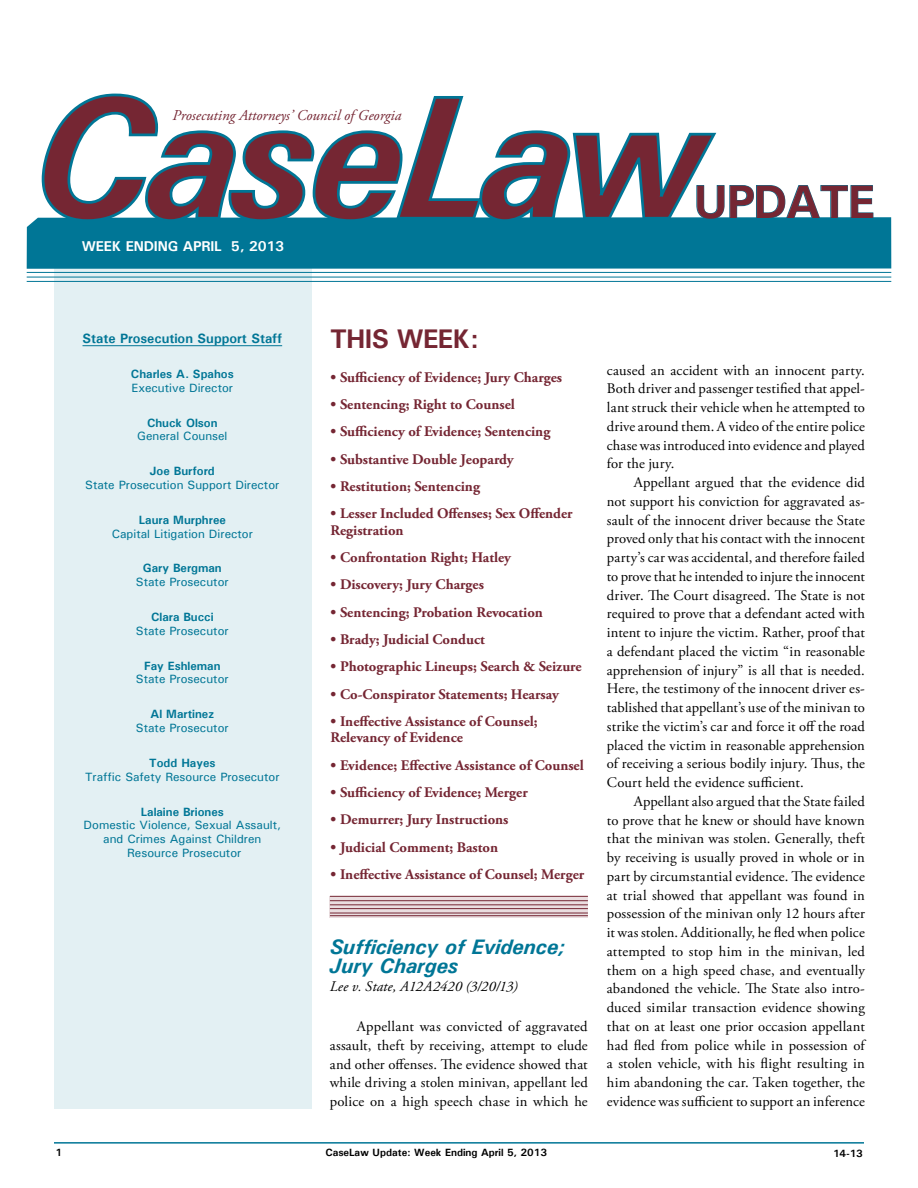
<style>
.page{position:relative;width:918px;height:1188px;background:#fff}
.page>*{position:absolute;margin:0;border:0;box-sizing:border-box;transform-origin:0 0}
.t1{font:700 47.1px "Univers";letter-spacing:-.025em;color:#752633}
.t2{font:700 27px "Univers";letter-spacing:-.025em;color:#752633}
.t3{font:italic 700 21px/18.8px "Univers";color:#007696}
.t4{font:italic 15px "Adobe Garamond Pro";color:#752633}
.t5{font:14.7px/18.8px "Adobe Garamond Pro";letter-spacing:.005em;color:#000;text-align:justify}
.t6{font:700 14.7px/16.5px "Adobe Garamond Pro";color:#752633}
.t7{font:italic 14.7px "Adobe Garamond Pro";letter-spacing:.01em;color:#000}
.t8{font:700 14.25px "Univers";letter-spacing:-.01em;color:#fff}
.t9{font:700 13.5px "Univers";color:#007696}
.t10{font:500 12px/13.8px "Univers";color:#007696;text-align:center}
.t11{font:700 12px "Univers";color:#007696}
.t12{font:700 10.5px "Univers";color:#000}
</style>
<div class="page">
<hr style="left:54px;top:1142px;width:810px;height:2px;background:#007696">
<div style="left:54px;top:228px;width:258px;height:880px;background:#e3f0f3"></div>
<hr style="left:83px;top:345px;width:199px;height:1px;background:#007696">
<div style="left:27px;top:217px;width:864px;height:52px;background:#007696"></div>
<hr style="left:27px;top:272px;width:864px;height:1px;background:#007696">
<hr style="left:27px;top:277px;width:864px;height:1px;background:#007696">
<svg style="left:330px;top:897px;width:258px;height:20px;background:#dfcdd0"></svg>
<hr style="left:330px;top:896px;width:258px;height:1px;background:#752633">
<hr style="left:330px;top:908px;width:258px;height:1px;background:#752633">
<hr style="left:330px;top:913px;width:258px;height:1px;background:#752633">
<hr style="left:330px;top:915px;width:258px;height:1px;background:#752633">
<hr style="left:330px;top:900px;width:258px;height:1px;background:#752633">
<hr style="left:330px;top:904px;width:258px;height:1px;background:#752633">
<svg style="left:719px;top:185px;width:155px;height:35px"></svg>
<hr style="left:27px;top:281px;width:864px;height:1px;background:#007696">
<svg style="left:40px;top:93px;width:679px;height:130px"></svg>
<p class="t4" style="left:172px;top:107px;width:230px">Prosecuting Attorneys’ Council of Georgia</p>
<p class="t8" style="left:82px;top:237px;width:204px">WEEK ENDING APRIL 5, 2013</p>
<h1 class="t1" style="left:694px;top:172px;width:182px">UPDATE</h1>
<p class="t9" style="left:83px;top:330px;width:201px">State Prosecution Support Staff</p>
<p class="t11" style="left:131px;top:366px;width:104px">Charles A. Spahos</p>
<p class="t10" style="left:132px;top:380px;width:103px">Executive Director</p>
<p class="t11" style="left:147px;top:415px;width:72px">Chuck Olson</p>
<p class="t10" style="left:137px;top:429px;width:92px">General Counsel</p>
<p class="t11" style="left:150px;top:463px;width:66px">Joe Burford</p>
<p class="t10" style="left:85px;top:478px;width:196px">State Prosecution Support Director</p>
<p class="t11" style="left:139px;top:512px;width:89px">Laura Murphree</p>
<p class="t10" style="left:112px;top:526px;width:143px">Capital Litigation Director</p>
<p class="t11" style="left:143px;top:561px;width:80px">Gary Bergman</p>
<p class="t10" style="left:136px;top:575px;width:94px">State Prosecutor</p>
<p class="t11" style="left:151px;top:609px;width:64px">Clara Bucci</p>
<p class="t10" style="left:136px;top:624px;width:94px">State Prosecutor</p>
<p class="t11" style="left:144px;top:658px;width:78px">Fay Eshleman</p>
<p class="t10" style="left:136px;top:672px;width:94px">State Prosecutor</p>
<p class="t11" style="left:151px;top:707px;width:65px">Al Martinez</p>
<p class="t10" style="left:136px;top:721px;width:94px">State Prosecutor</p>
<p class="t11" style="left:149px;top:755px;width:68px">Todd Hayes</p>
<p class="t10" style="left:85px;top:769px;width:196px">Traffic Safety Resource Prosecutor</p>
<p class="t11" style="left:141px;top:804px;width:85px">Lalaine Briones</p>
<p class="t10" style="left:84px;top:818px;width:199px">Domestic Violence, Sexual Assault, and Crimes Against Children<br>Resource Prosecutor</p>
<h2 class="t2" style="left:330px;top:321px;width:150px">THIS WEEK:</h2>
<p class="t6" style="left:330px;top:369px;width:233px">• Sufficiency of Evidence; Jury Charges</p>
<p class="t6" style="left:330px;top:396px;width:186px">• Sentencing; Right to Counsel</p>
<p class="t6" style="left:330px;top:424px;width:221px">• Sufficiency of Evidence; Sentencing</p>
<p class="t6" style="left:330px;top:451px;width:185px">• Substantive Double Jeopardy</p>
<p class="t6" style="left:330px;top:478px;width:151px">• Restitution; Sentencing</p>
<p class="t6" style="left:330px;top:506px;width:244px">• Lesser Included Offenses; Sex Offender<br>Registration</p>
<p class="t6" style="left:330px;top:550px;width:182px">• Confrontation Right; Hatley</p>
<p class="t6" style="left:330px;top:577px;width:155px">• Discovery; Jury Charges</p>
<p class="t6" style="left:330px;top:604px;width:214px">• Sentencing; Probation Revocation</p>
<p class="t6" style="left:330px;top:631px;width:156px">• Brady; Judicial Conduct</p>
<p class="t6" style="left:330px;top:659px;width:253px">• Photographic Lineups; Search &amp; Seizure</p>
<p class="t6" style="left:330px;top:686px;width:230px">• Co-Conspirator Statements; Hearsay</p>
<p class="t6" style="left:330px;top:713px;width:209px">• Ineffective Assistance of Counsel;<br>Relevancy of Evidence</p>
<p class="t6" style="left:330px;top:757px;width:255px">• Evidence; Effective Assistance of Counsel</p>
<p class="t6" style="left:330px;top:784px;width:199px">• Sufficiency of Evidence; Merger</p>
<p class="t6" style="left:330px;top:812px;width:180px">• Demurrer; Jury Instructions</p>
<p class="t6" style="left:330px;top:839px;width:169px">• Judicial Comment; Baston</p>
<p class="t6" style="left:330px;top:866px;width:255px">• Ineffective Assistance of Counsel; Merger</p>
<h3 class="t3" style="left:330px;top:937px;width:237px">Sufficiency of Evidence;<br>Jury Charges</h3>
<p class="t7" style="left:330px;top:978px;width:190px">Lee v. State, A12A2420 (3/20/13)</p>
<p class="t5" style="left:330px;top:1018px;width:260px;text-indent:27px">Appellant was convicted of aggravated assault, theft by receiving, attempt to elude and other offenses. The evidence showed that while driving a stolen minivan, appellant led police on a high speech chase in which he</p>
<p class="t5" style="left:607px;top:361px;width:260px">caused an accident with an innocent party.<br>Both driver and passenger testified that appel&shy;lant struck their vehicle when he attempted to drive around them. A video of the entire police chase was introduced into evidence and played for the jury.</p>
<p class="t5" style="left:607px;top:474px;width:260px;text-indent:27px">Appellant argued that the evidence did not support his conviction for aggravated as&shy;sault of the innocent driver because the State proved only that his contact with the innocent party’s car was accidental, and therefore failed to prove that he intended to injure the innocent driver. The Court disagreed. The State is not required to prove that a defendant acted with intent to injure the victim. Rather, proof that a defendant placed the victim “in reasonable apprehension of injury” is all that is needed.<br>Here, the testimony of the innocent driver es&shy;tablished that appellant’s use of the minivan to strike the victim’s car and force it off the road placed the victim in reasonable apprehension of receiving a serious bodily injury. Thus, the Court held the evidence sufficient.</p>
<p class="t5" style="left:607px;top:792px;width:260px;text-indent:27px">Appellant also argued that the State failed to prove that he knew or should have known that the minivan was stolen. Generally, theft by receiving is usually proved in whole or in part by circumstantial evidence. The evidence at trial showed that appellant was found in possession of the minivan only 12 hours after it was stolen. Additionally, he fled when police attempted to stop him in the minivan, led them on a high speed chase, and eventually abandoned the vehicle. The State also intro&shy;duced similar transaction evidence showing that on at least one prior occasion appellant had fled from police while in possession of a stolen vehicle, with his flight resulting in him abandoning the car. Taken together, the evidence was sufficient to support an inference</p>
<p class="t12" style="left:56px;top:1146px;width:8px">1</p>
<p class="t12" style="left:326px;top:1146px;width:223px">CaseLaw Update: Week Ending April 5, 2013</p>
<p class="t12" style="left:833px;top:1147px;width:31px">14-13</p>
</div>
